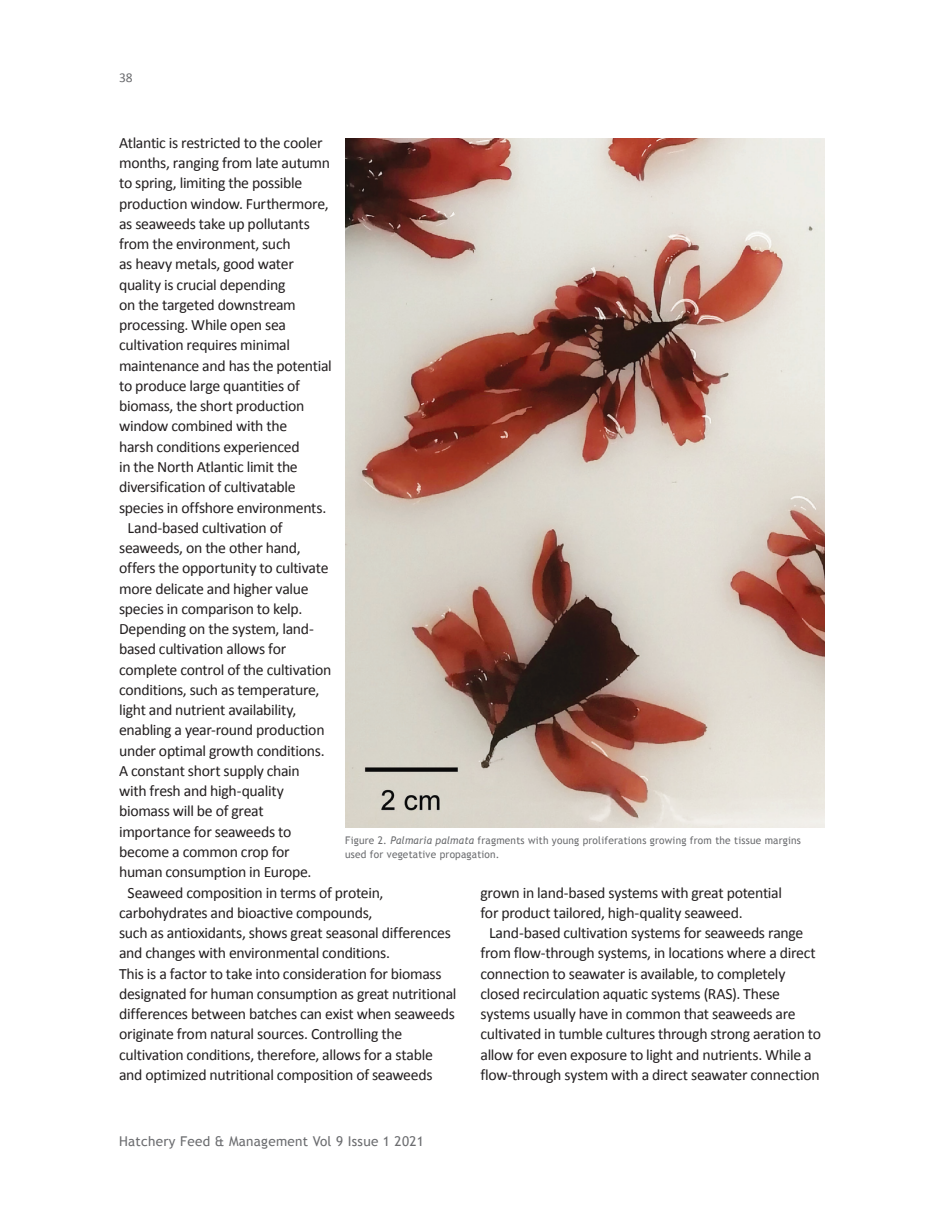
<style>
.page{position:relative;width:944px;height:1214px;background:#fff}
.page>*{position:absolute;margin:0;border:0;box-sizing:border-box;transform-origin:0 0}
.t1{font:15.75px "Calibri";letter-spacing:-.02em;color:#231f20}
.t2{font:13.5px "Trebuchet MS";letter-spacing:.02em;color:#6c6d70}
.t3{font:13.5px "Calibri";color:#6c6d70}
.t4{font:10.5px/13.5px "Trebuchet MS";letter-spacing:.02em;color:#6c6d70;scale:.96 1}
.s1{font-style:italic}
</style>
<div class="page">
<img style="left:345px;top:138px;width:479px;height:690px">
<p class="t3" style="left:119px;top:70px;width:15px">38</p>
<p class="t1" style="left:119px;top:133px;width:205px">Atlantic is restricted to the cooler</p>
<p class="t1" style="left:119px;top:153px;width:212px">months, ranging from late autumn</p>
<p class="t1" style="left:119px;top:173px;width:185px">to spring, limiting the possible</p>
<p class="t1" style="left:119px;top:194px;width:211px">production window. Furthermore,</p>
<p class="t1" style="left:119px;top:214px;width:192px">as seaweeds take up pollutants</p>
<p class="t1" style="left:119px;top:234px;width:173px">from the environment, such</p>
<p class="t1" style="left:119px;top:254px;width:176px">as heavy metals, good water</p>
<p class="t1" style="left:119px;top:275px;width:168px">quality is crucial depending</p>
<p class="t1" style="left:119px;top:295px;width:178px">on the targeted downstream</p>
<p class="t1" style="left:119px;top:315px;width:168px">processing. While open sea</p>
<p class="t1" style="left:119px;top:335px;width:172px">cultivation requires minimal</p>
<p class="t1" style="left:119px;top:356px;width:214px">maintenance and has the potential</p>
<p class="t1" style="left:119px;top:376px;width:182px">to produce large quantities of</p>
<p class="t1" style="left:119px;top:396px;width:187px">biomass, the short production</p>
<p class="t1" style="left:119px;top:416px;width:170px">window combined with the</p>
<p class="t1" style="left:119px;top:437px;width:182px">harsh conditions experienced</p>
<p class="t1" style="left:119px;top:457px;width:180px">in the North Atlantic limit the</p>
<p class="t1" style="left:119px;top:477px;width:178px">diversification of cultivatable</p>
<p class="t1" style="left:119px;top:497px;width:209px">species in offshore environments.</p>
<p class="t1" style="left:128px;top:518px;width:156px">Land-based cultivation of</p>
<p class="t1" style="left:119px;top:538px;width:183px">seaweeds, on the other hand,</p>
<p class="t1" style="left:119px;top:558px;width:211px">offers the opportunity to cultivate</p>
<p class="t1" style="left:119px;top:578px;width:191px">more delicate and higher value</p>
<p class="t1" style="left:119px;top:599px;width:185px">species in comparison to kelp.</p>
<p class="t1" style="left:119px;top:619px;width:196px">Depending on the system, land-</p>
<p class="t1" style="left:119px;top:639px;width:169px">based cultivation allows for</p>
<p class="t1" style="left:119px;top:659px;width:214px">complete control of the cultivation</p>
<p class="t1" style="left:119px;top:680px;width:202px">conditions, such as temperature,</p>
<p class="t1" style="left:119px;top:700px;width:179px">light and nutrient availability,</p>
<p class="t1" style="left:119px;top:720px;width:207px">enabling a year-round production</p>
<p class="t1" style="left:119px;top:740px;width:207px">under optimal growth conditions.</p>
<p class="t1" style="left:119px;top:761px;width:182px">A constant short supply chain</p>
<p class="t1" style="left:119px;top:781px;width:166px">with fresh and high-quality</p>
<p class="t1" style="left:119px;top:801px;width:146px">biomass will be of great</p>
<p class="t1" style="left:119px;top:821px;width:174px">importance for seaweeds to</p>
<p class="t1" style="left:119px;top:842px;width:172px">become a common crop for</p>
<p class="t1" style="left:119px;top:862px;width:194px">human consumption in Europe.</p>
<p class="t1" style="left:128px;top:882px;width:257px">Seaweed composition in terms of protein,</p>
<p class="t1" style="left:119px;top:902px;width:255px">carbohydrates and bioactive compounds,</p>
<p class="t1" style="left:119px;top:923px;width:333px">such as antioxidants, shows great seasonal differences</p>
<p class="t1" style="left:119px;top:943px;width:272px">and changes with environmental conditions.</p>
<p class="t1" style="left:119px;top:963px;width:324px">This is a factor to take into consideration for biomass</p>
<p class="t1" style="left:119px;top:983px;width:339px">designated for human consumption as great nutritional</p>
<p class="t1" style="left:119px;top:1004px;width:337px">differences between batches can exist when seaweeds</p>
<p class="t1" style="left:119px;top:1024px;width:284px">originate from natural sources. Controlling the</p>
<p class="t1" style="left:119px;top:1044px;width:315px">cultivation conditions, therefore, allows for a stable</p>
<p class="t1" style="left:119px;top:1064px;width:315px">and optimized nutritional composition of seaweeds</p>
<p class="t4" style="left:345px;top:833px;width:476px">Figure 2. <span class="s1">Palmaria palmata</span> fragments with young proliferations growing from the tissue margins used for vegetative propagation.</p>
<p class="t1" style="left:480px;top:882px;width:303px">grown in land-based systems with great potential</p>
<p class="t1" style="left:480px;top:902px;width:264px">for product tailored, high-quality seaweed.</p>
<p class="t1" style="left:489px;top:923px;width:316px">Land-based cultivation systems for seaweeds range</p>
<p class="t1" style="left:480px;top:943px;width:337px">from flow-through systems, in locations where a direct</p>
<p class="t1" style="left:480px;top:963px;width:306px">connection to seawater is available, to completely</p>
<p class="t1" style="left:480px;top:983px;width:301px">closed recirculation aquatic systems (RAS). These</p>
<p class="t1" style="left:480px;top:1004px;width:317px">systems usually have in common that seaweeds are</p>
<p class="t1" style="left:480px;top:1024px;width:342px">cultivated in tumble cultures through strong aeration to</p>
<p class="t1" style="left:480px;top:1044px;width:333px">allow for even exposure to light and nutrients. While a</p>
<p class="t1" style="left:480px;top:1065px;width:341px">flow-through system with a direct seawater connection</p>
<p class="t2" style="left:119px;top:1132px;width:306px">Hatchery Feed &amp; Management Vol 9 Issue 1 2021</p>
</div>
